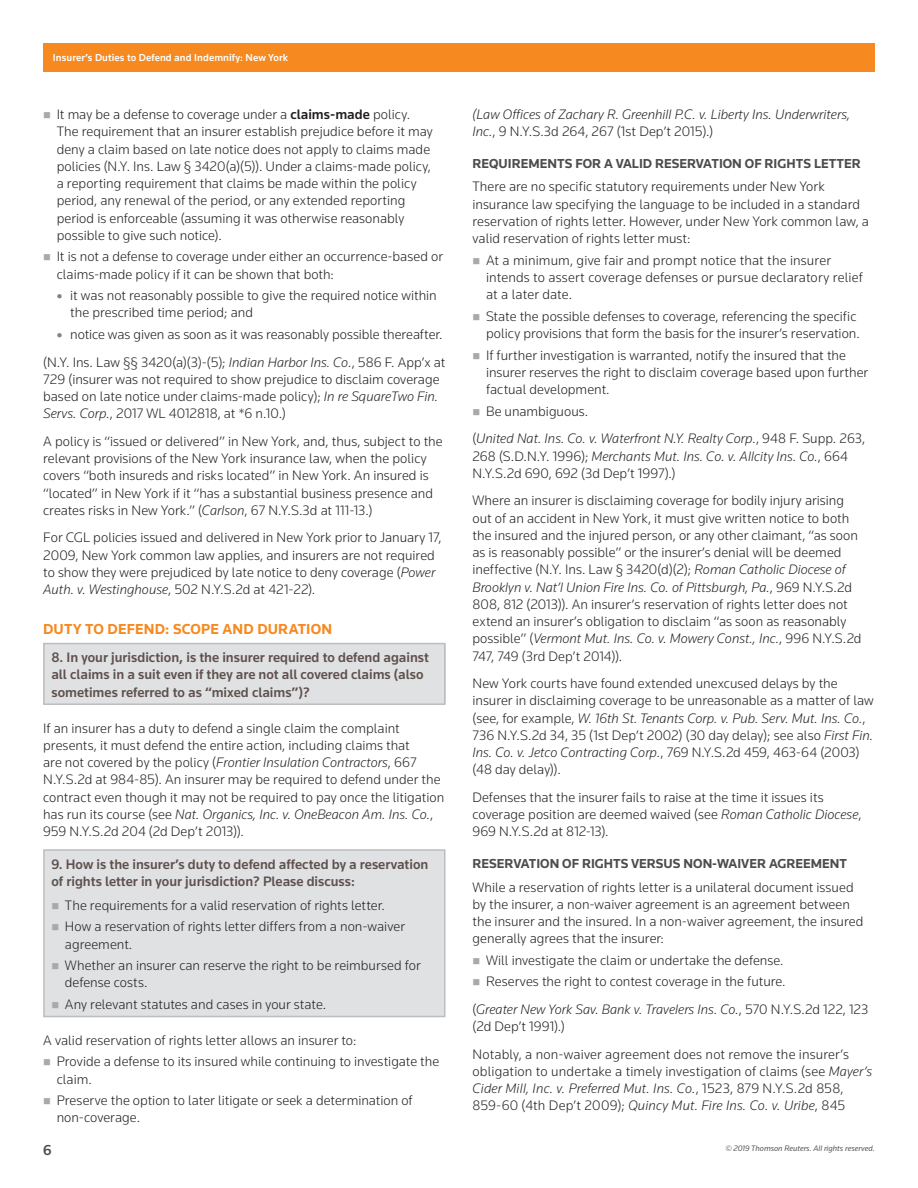
<style>
.page{position:relative;width:918px;height:1188px;background:#fff}
.page>*{position:absolute;margin:0;border:0;box-sizing:border-box;transform-origin:0 0}
.t1{font:700 15px "Knowledge";letter-spacing:.01em;color:#f6891f}
.t2{font:500 15px "Knowledge";color:#4b4c4d}
.t3{font:300 14.25px/17.2px "Knowledge";letter-spacing:.005em;color:#231f20}
.t4{font:italic 300 14.25px/17.2px "Knowledge";color:#231f20}
.t5{font:500 14.25px/17.2px "Knowledge";color:#5f514d}
.t6{font:700 13.5px "Knowledge";color:#4b4c4d}
.t7{font:500 10.5px "Knowledge";letter-spacing:.01em;color:#fff}
.t8{font:italic 8.25px "Knowledge";color:#57585a}
.s1{font-weight:500}
.s2{font-style:italic}
.s3{font-style:normal}
</style>
<div class="page">
<div style="left:43px;top:43px;width:832px;height:29px;background:#f6891f"></div>
<div style="left:43px;top:644px;width:403px;height:60px;background:#e0e1e3"></div>
<div style="left:43px;top:643px;width:403px;height:62px;border:2px solid #bcbdc0"></div>
<div style="left:44px;top:850px;width:401px;height:167px;background:#e0e1e3"></div>
<div style="left:43px;top:849px;width:403px;height:168px;border:2px solid #bcbdc0"></div>
<p class="t7" style="left:53px;top:51px;width:237px">Insurer’s Duties to Defend and Indemnify: New York</p>
<p class="t3" style="left:57px;top:105px;width:378px">It may be a defense to coverage under a <span class="s1">claims-made</span> policy.<br>The requirement that an insurer establish prejudice before it may deny a claim based on late notice does not apply to claims made policies (N.Y. Ins. Law § 3420(a)(5)). Under a claims-made policy, a reporting requirement that claims be made within the policy period, any renewal of the period, or any extended reporting period is enforceable (assuming it was otherwise reasonably possible to give such notice).</p>
<p class="t3" style="left:57px;top:248px;width:388px">It is not a defense to coverage under either an occurrence-based or claims-made policy if it can be shown that both:</p>
<p class="t3" style="left:70px;top:287px;width:368px">it was not reasonably possible to give the required notice within the prescribed time period; and</p>
<p class="t3" style="left:43px;top:320px;width:404px;line-height:27.5px;text-align:right">notice was given as soon as it was reasonably possible thereafter. (N.Y. Ins. Law §§ 3420(a)(3)-(5); <span class="s2">Indian Harbor Ins. Co.</span>, 586 F. App’x at</p>
<p class="t3" style="left:43px;top:370px;width:398px;text-align:justify">729 (insurer was not required to show prejudice to disclaim coverage based on late notice under claims-made policy); <span class="s2">In re SquareTwo Fin.<br>Servs. Corp.</span>, 2017 WL 4012818, at *6 n.10.)</p>
<p class="t3" style="left:43px;top:432px;width:401px">A policy is “issued or delivered” in New York, and, thus, subject to the relevant provisions of the New York insurance law, when the policy covers “both insureds and risks located” in New York. An insured is “located” in New York if it “has a substantial business presence and creates risks in New York.” (<span class="s2">Carlson</span>, 67 N.Y.S.3d at 111-13.)</p>
<p class="t3" style="left:43px;top:529px;width:400px">For CGL policies issued and delivered in New York prior to January 17, 2009, New York common law applies, and insurers are not required to show they were prejudiced by late notice to deny coverage (<span class="s2">Power Auth. v. Westinghouse</span>, 502 N.Y.S.2d at 421-22).</p>
<p class="t1" style="left:43px;top:620px;width:290px">DUTY TO DEFEND: SCOPE AND DURATION</p>
<p class="t5" style="left:51px;top:648px;width:379px">8. In your jurisdiction, is the insurer required to defend against all claims in a suit even if they are not all covered claims (also sometimes referred to as “mixed claims”)?</p>
<p class="t3" style="left:43px;top:719px;width:403px">If an insurer has a duty to defend a single claim the complaint presents, it must defend the entire action, including claims that<br>are not covered by the policy (<span class="s2">Frontier Insulation Contractors</span>, 667<br>N.Y.S.2d at 984-85). An insurer may be required to defend under the contract even though it may not be required to pay once the litigation has run its course (see <span class="s2">Nat. Organics, Inc. v. OneBeacon Am. Ins. Co.</span>, 959 N.Y.S.2d 204 (2d Dep’t 2013)).</p>
<p class="t5" style="left:51px;top:855px;width:378px">9. How is the insurer’s duty to defend affected by a reservation of rights letter in your jurisdiction? Please discuss:</p>
<p class="t3" style="left:65px;top:894px;width:342px;line-height:21.6px">The requirements for a valid reservation of rights letter.<br>How a reservation of rights letter differs from a non-waiver</p>
<p class="t3" style="left:65px;top:933px;width:357px;line-height:21.6px">agreement.<br>Whether an insurer can reserve the right to be reimbursed for</p>
<p class="t3" style="left:65px;top:972px;width:263px;line-height:21.6px">defense costs.<br>Any relevant statutes and cases in your state.</p>
<p class="t3" style="left:57px;top:1029px;width:384px;line-height:21.6px;text-indent:-14px">A valid reservation of rights letter allows an insurer to:<br>Provide a defense to its insured while continuing to investigate the</p>
<p class="t3" style="left:57px;top:1068px;width:357px;line-height:21.6px">claim.<br>Preserve the option to later litigate or seek a determination of</p>
<p class="t3" style="left:57px;top:1109px;width:85px">non-coverage.</p>
<p class="t4" style="left:473px;top:105px;width:379px">(Law Offices of Zachary R. Greenhill P.C. v. Liberty Ins. Underwriters,<br>Inc.<span class="s3">, 9 N.Y.S.3d 264, 267 (1st Dep’t 2015).)</span></p>
<p class="t6" style="left:472px;top:155px;width:390px">REQUIREMENTS FOR A VALID RESERVATION OF RIGHTS LETTER</p>
<p class="t3" style="left:472px;top:178px;width:398px">There are no specific statutory requirements under New York insurance law specifying the language to be included in a standard reservation of rights letter. However, under New York common law, a valid reservation of rights letter must:</p>
<p class="t3" style="left:486px;top:251px;width:378px">At a minimum, give fair and prompt notice that the insurer intends to assert coverage defenses or pursue declaratory relief at a later date.</p>
<p class="t3" style="left:486px;top:307px;width:375px">State the possible defenses to coverage, referencing the specific policy provisions that form the basis for the insurer’s reservation.</p>
<p class="t3" style="left:486px;top:346px;width:384px">If further investigation is warranted, notify the insured that the insurer reserves the right to disclaim coverage based upon further factual development.</p>
<p class="t4" style="left:473px;top:397px;width:394px;line-height:27.5px;text-indent:13px"><span class="s3">Be unambiguous.<br>(</span>United Nat. Ins. Co. v. Waterfront N.Y. Realty Corp.<span class="s3">, 948 F. Supp. 263,</span></p>
<p class="t3" style="left:473px;top:447px;width:377px">268 (S.D.N.Y. 1996); <span class="s2">Merchants Mut. Ins. Co. v. Allcity Ins. Co.</span>, 664<br>N.Y.S.2d 690, 692 (3d Dep’t 1997).)</p>
<p class="t3" style="left:473px;top:492px;width:391px">Where an insurer is disclaiming coverage for bodily injury arising out of an accident in New York, it must give written notice to both the insured and the injured person, or any other claimant, “as soon as is reasonably possible” or the insurer’s denial will be deemed ineffective (N.Y. Ins. Law § 3420(d)(2); <span class="s2">Roman Catholic Diocese of Brooklyn v. Nat’l Union Fire Ins. Co. of Pittsburgh, Pa.</span>, 969 N.Y.S.2d 808, 812 (2013)). An insurer’s reservation of rights letter does not extend an insurer’s obligation to disclaim “as soon as reasonably possible” (<span class="s2">Vermont Mut. Ins. Co. v. Mowery Const., Inc.</span>, 996 N.Y.S.2d 747, 749 (3rd Dep’t 2014)).</p>
<p class="t3" style="left:473px;top:675px;width:403px">New York courts have found extended unexcused delays by the insurer in disclaiming coverage to be unreasonable as a matter of law (see, for example, <span class="s2">W. 16th St. Tenants Corp. v. Pub. Serv. Mut. Ins. Co.</span>, 736 N.Y.S.2d 34, 35 (1st Dep’t 2002) (30 day delay); see also <span class="s2">First Fin.<br>Ins. Co. v. Jetco Contracting Corp.</span>, 769 N.Y.S.2d 459, 463-64 (2003) (48 day delay)).</p>
<p class="t3" style="left:473px;top:788px;width:391px">Defenses that the insurer fails to raise at the time it issues its coverage position are deemed waived (see <span class="s2">Roman Catholic Diocese</span>,<br>969 N.Y.S.2d at 812-13).</p>
<p class="t6" style="left:472px;top:855px;width:376px">RESERVATION OF RIGHTS VERSUS NON-WAIVER AGREEMENT</p>
<p class="t3" style="left:472px;top:878px;width:392px">While a reservation of rights letter is a unilateral document issued by the insurer, a non-waiver agreement is an agreement between the insurer and the insured. In a non-waiver agreement, the insured generally agrees that the insurer:</p>
<p class="t3" style="left:486px;top:949px;width:301px;line-height:21.6px">Will investigate the claim or undertake the defense.<br>Reserves the right to contest coverage in the future.</p>
<p class="t4" style="left:473px;top:1000px;width:397px"><span class="s3">(</span>Greater New York Sav. Bank v. Travelers Ins. Co.<span class="s3">, 570 N.Y.S.2d 122, 123 (2d Dep’t 1991).)</span></p>
<p class="t3" style="left:473px;top:1045px;width:401px">Notably, a non-waiver agreement does not remove the insurer’s obligation to undertake a timely investigation of claims (see <span class="s2">Mayer’s Cider Mill, Inc. v. Preferred Mut. Ins. Co.</span>, 1523, 879 N.Y.S.2d 858, 859-60 (4th Dep’t 2009); <span class="s2">Quincy Mut. Fire Ins. Co. v. Uribe</span>, 845</p>
<p class="t2" style="left:43px;top:1141px;width:10px">6</p>
<p class="t8" style="left:725px;top:1143px;width:151px">© 2019 Thomson Reuters. All rights reserved.</p>
</div>
